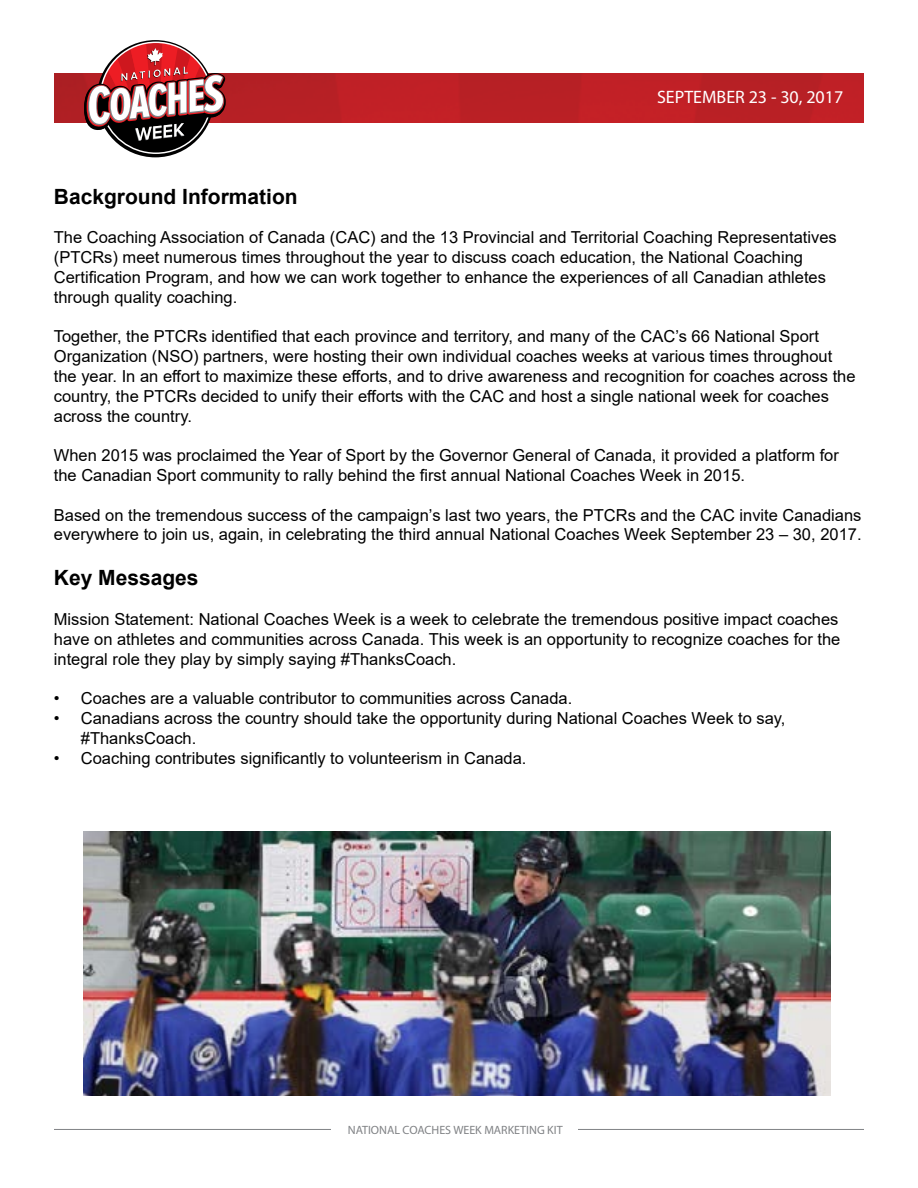
<style>
.page{position:relative;width:918px;height:1188px;background:#fff}
.page>*{position:absolute;margin:0;border:0;box-sizing:border-box;transform-origin:0 0}
.t1{font:700 21px "Arial";color:#000}
.t2{font:18px "Myriad Pro";color:#fff}
.t3{font:16.5px/19.8px "Arial";color:#000}
.t4{font:12px "Myriad Pro";color:#808285}
</style>
<div class="page">
<img style="left:54px;top:73px;width:810px;height:50px">
<svg style="left:84px;top:41px;width:142px;height:114px"></svg>
<hr style="left:54px;top:1129px;width:810px;height:1px;background:#808285">
<div style="left:332px;top:1118px;width:246px;height:24px;background:#fff"></div>
<img style="left:83px;top:831px;width:748px;height:264px">
<p class="t2" style="left:657px;top:86px;width:188px">SEPTEMBER 23 - 30, 2017</p>
<p class="t1" style="left:54px;top:182px;width:245px">Background Information</p>
<p class="t3" style="left:54px;top:228px;width:784px">The Coaching Association of Canada (CAC) and the 13 Provincial and Territorial Coaching Representatives (PTCRs) meet numerous times throughout the year to discuss coach education, the National Coaching Certification Program, and how we can work together to enhance the experiences of all Canadian athletes through quality coaching.</p>
<p class="t3" style="left:54px;top:327px;width:803px">Together, the PTCRs identified that each province and territory, and many of the CAC’s 66 National Sport Organization (NSO) partners, were hosting their own individual coaches weeks at various times throughout the year. In an effort to maximize these efforts, and to drive awareness and recognition for coaches across the country, the PTCRs decided to unify their efforts with the CAC and host a single national week for coaches across the country.</p>
<p class="t3" style="left:54px;top:445px;width:787px">When 2015 was proclaimed the Year of Sport by the Governor General of Canada, it provided a platform for the Canadian Sport community to rally behind the first annual National Coaches Week in 2015.</p>
<p class="t3" style="left:54px;top:505px;width:809px">Based on the tremendous success of the campaign’s last two years, the PTCRs and the CAC invite Canadians everywhere to join us, again, in celebrating the third annual National Coaches Week September 23 – 30, 2017.</p>
<p class="t1" style="left:54px;top:563px;width:146px">Key Messages</p>
<p class="t3" style="left:54px;top:609px;width:788px;text-align:justify">Mission Statement: National Coaches Week is a week to celebrate the tremendous positive impact coaches have on athletes and communities across Canada. This week is an opportunity to recognize coaches for the integral role they play by simply saying #ThanksCoach.</p>
<p class="t3" style="left:54px;top:688px;width:520px">• Coaches are a valuable contributor to communities across Canada.</p>
<p class="t3" style="left:81px;top:708px;width:706px;text-indent:-27px">• Canadians across the country should take the opportunity during National Coaches Week to say, #ThanksCoach.</p>
<p class="t3" style="left:54px;top:748px;width:474px">• Coaching contributes significantly to volunteerism in Canada.</p>
<p class="t4" style="left:348px;top:1122px;width:216px">NATIONAL COACHES WEEK MARKETING KIT</p>
</div>
